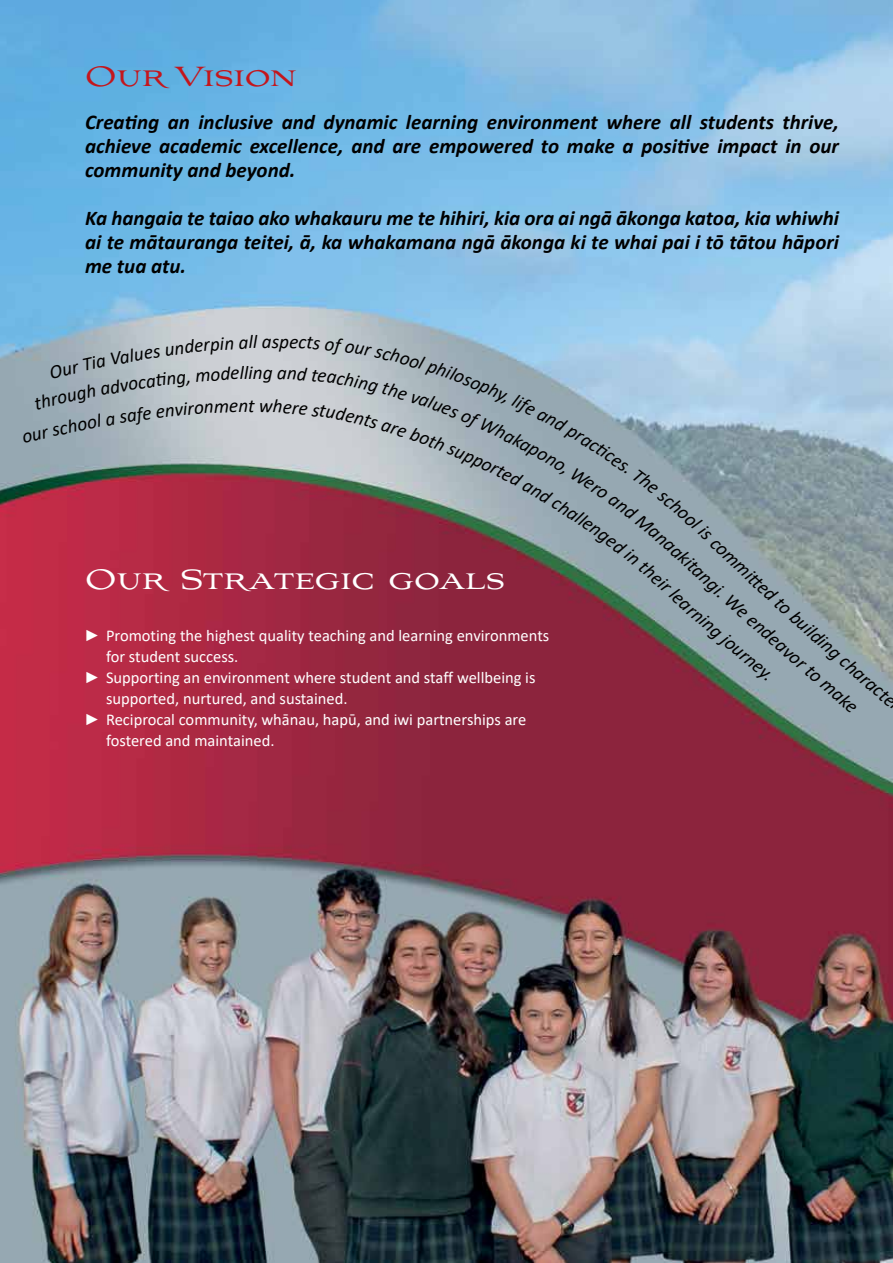
<style>
.page{position:relative;width:893px;height:1263px;background:#fff}
.page>*{position:absolute;margin:0;border:0;box-sizing:border-box;transform-origin:0 0}
.t1{font:34.5px "Aviano";color:#fff}
.t2{font:34.5px "Aviano";color:#c4161c}
.t3{font:italic 700 21px/24px "Calibri";color:#000;text-align:justify}
.t4{font:italic 19.2px "Calibri";color:#000}
.t5{font:16.5px "Calibri";color:#fff}
.s1{font-family:"Klavika Arrows"}
</style>
<div class="page">
<img style="left:0;top:0;width:893px;height:1263px">
<svg style="left:839px;top:693px;width:18px;height:21px"></svg>
<svg style="left:22px;top:335px;width:706px;height:277px;background:#a38795"></svg>
<h1 class="t2" style="left:85px;top:56px;width:213px">Our Vision</h1>
<p class="t3" style="left:85px;top:109px;width:755px">Creating an inclusive and dynamic learning environment where all students thrive, achieve academic excellence, and are empowered to make a positive impact in our community and beyond.</p>
<p class="t3" style="left:85px;top:205px;width:755px">Ka hangaia te taiao ako whakauru me te hihiri, kia ora ai ngā ākonga katoa, kia whiwhi ai te mātauranga teitei, ā, ka whakamana ngā ākonga ki te whai pai i tō tātou hāpori me tua atu.</p>
<p class="t4" style="left:253px;top:359px;width:12px">n</p>
<p class="t4" style="left:248px;top:392px;width:8px">t</p>
<p class="t4" style="left:272px;top:328px;width:9px">s</p>
<h1 class="t1" style="left:85px;top:559px;width:422px">Our Strategic goals</h1>
<p class="t5" style="left:85px;top:624px;width:466px"><span class="s1">1</span> Promoting the highest quality teaching and learning environments</p>
<p class="t5" style="left:106px;top:645px;width:134px">for student success.</p>
<p class="t5" style="left:85px;top:666px;width:452px"><span class="s1">1</span> Supporting an environment where student and staff wellbeing is</p>
<p class="t5" style="left:106px;top:687px;width:243px">supported, nurtured, and sustained.</p>
<p class="t5" style="left:85px;top:708px;width:443px"><span class="s1">1</span> Reciprocal community, whānau, hapū, and iwi partnerships are</p>
<p class="t5" style="left:106px;top:729px;width:170px">fostered and maintained.</p>
<p class="t4" style="left:735px;top:542px;width:78px;rotate:43deg">mmitted t</p>
<p class="t4" style="left:711px;top:565px;width:74px;rotate:42deg">ngi. We e</p>
<p class="t4" style="left:791px;top:594px;width:79px;rotate:42deg">o building</p>
<p class="t4" style="left:698px;top:598px;width:109px;rotate:40deg">rning journey.</p>
<p class="t4" style="left:765px;top:613px;width:115px;rotate:41deg">ndeavor to ma</p>
<p class="t4" style="left:851px;top:649px;width:36px;rotate:41deg">char</p>
<p class="t4" style="left:877px;top:671px;width:35px;rotate:40deg">acte</p>
</div>
